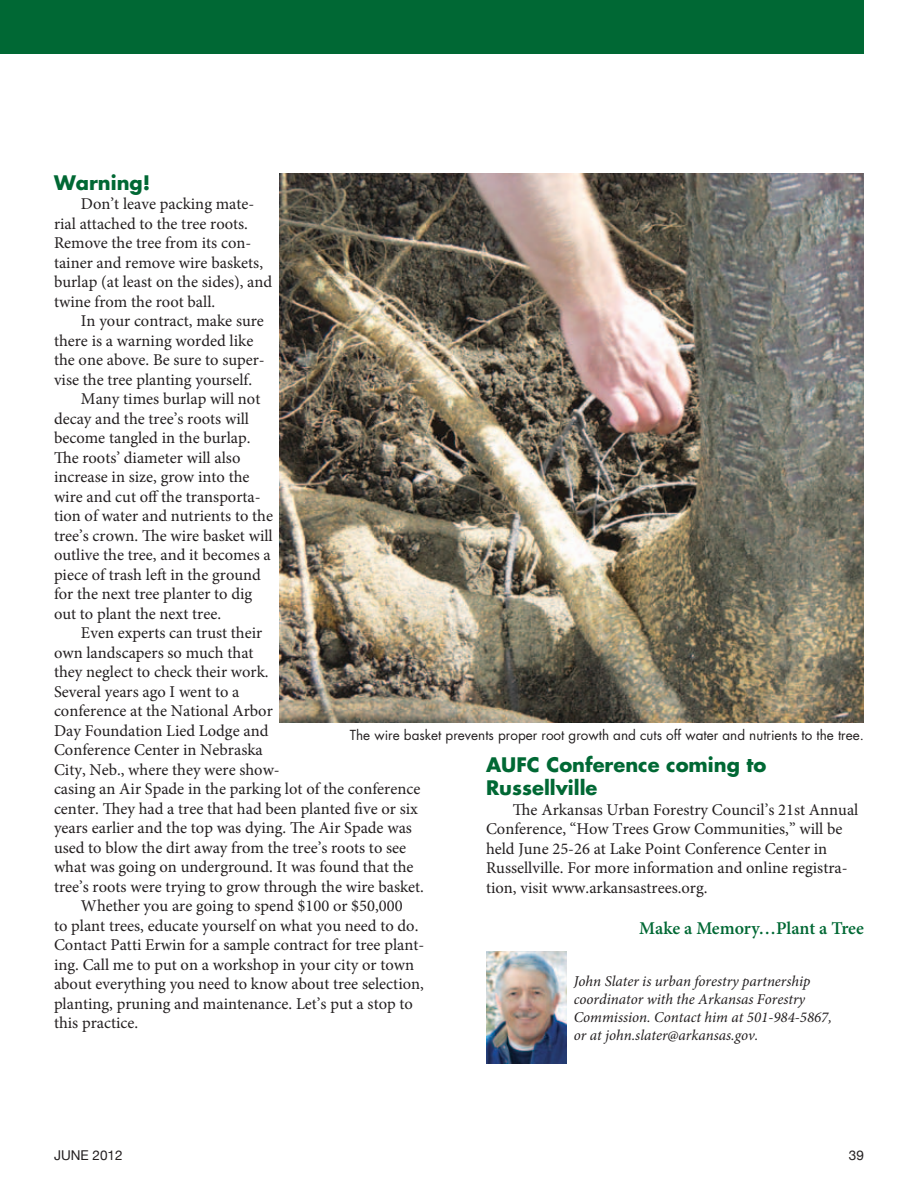
<style>
.page{position:relative;width:918px;height:1188px;background:#fff}
.page>*{position:absolute;margin:0;border:0;box-sizing:border-box;transform-origin:0 0}
.t1{font:700 19.5px/23.4px "Futura";color:#006834}
.t2{font:600 18px "Minion Pro";letter-spacing:-.005em;color:#006834}
.t3{font:16.5px/19.5px "Minion Pro";color:#231f20}
.t4{font:italic 15px/18px "Minion Pro";color:#231f20}
.t5{font:13.5px "Futura";color:#231f20}
.t6{font:13.5px "Helvetica Neue";color:#231f20}
</style>
<div class="page">
<div style="left:0;top:0;width:864px;height:54px;background:#006834"></div>
<img style="left:486px;top:951px;width:81px;height:112px">
<img style="left:280px;top:174px;width:584px;height:548px">
<p class="t1" style="left:54px;top:170px;width:98px">Warning!</p>
<p class="t3" style="left:54px;top:194px;width:220px;text-indent:27px">Don’t leave packing mate&shy;rial attached to the tree roots.<br>Remove the tree from its con&shy;tainer and remove wire baskets, burlap (at least on the sides), and twine from the root ball.</p>
<p class="t3" style="left:81px;top:311px;width:185px">In your contract, make sure</p>
<p class="t3" style="left:54px;top:331px;width:201px">there is a warning worded like</p>
<p class="t3" style="left:54px;top:350px;width:212px">the one above. Be sure to super-</p>
<p class="t3" style="left:54px;top:370px;width:200px">vise the tree planting yourself.</p>
<p class="t3" style="left:81px;top:389px;width:181px">Many times burlap will not</p>
<p class="t3" style="left:54px;top:409px;width:197px">decay and the tree’s roots will</p>
<p class="t3" style="left:54px;top:428px;width:198px">become tangled in the burlap.</p>
<p class="t3" style="left:54px;top:448px;width:188px">The roots’ diameter will also</p>
<p class="t3" style="left:54px;top:467px;width:197px">increase in size, grow into the</p>
<p class="t3" style="left:54px;top:487px;width:208px">wire and cut off the transporta-</p>
<p class="t3" style="left:54px;top:506px;width:221px">tion of water and nutrients to the</p>
<p class="t3" style="left:54px;top:526px;width:220px">tree’s crown. The wire basket will</p>
<p class="t3" style="left:54px;top:545px;width:218px">outlive the tree, and it becomes a</p>
<p class="t3" style="left:54px;top:565px;width:208px">piece of trash left in the ground</p>
<p class="t3" style="left:54px;top:584px;width:200px">for the next tree planter to dig</p>
<p class="t3" style="left:54px;top:604px;width:169px">out to plant the next tree.</p>
<p class="t3" style="left:81px;top:623px;width:183px">Even experts can trust their</p>
<p class="t3" style="left:54px;top:643px;width:201px">own landscapers so much that</p>
<p class="t3" style="left:54px;top:662px;width:216px">they neglect to check their work.</p>
<p class="t3" style="left:54px;top:682px;width:187px">Several years ago I went to a</p>
<p class="t3" style="left:54px;top:701px;width:220px">conference at the National Arbor</p>
<p class="t3" style="left:54px;top:721px;width:216px">Day Foundation Lied Lodge and</p>
<p class="t3" style="left:54px;top:740px;width:210px">Conference Center in Nebraska</p>
<p class="t3" style="left:54px;top:760px;width:227px">City, Neb., where they were show-</p>
<p class="t3" style="left:54px;top:779px;width:368px">casing an Air Spade in the parking lot of the conference</p>
<p class="t3" style="left:54px;top:799px;width:366px">center. They had a tree that had been planted five or six</p>
<p class="t3" style="left:54px;top:818px;width:359px">years earlier and the top was dying. The Air Spade was</p>
<p class="t3" style="left:54px;top:838px;width:354px">used to blow the dirt away from the tree’s roots to see</p>
<p class="t3" style="left:54px;top:857px;width:361px">what was going on underground. It was found that the</p>
<p class="t3" style="left:54px;top:877px;width:372px">tree’s roots were trying to grow through the wire basket.</p>
<p class="t3" style="left:81px;top:896px;width:323px">Whether you are going to spend $100 or $50,000</p>
<p class="t3" style="left:54px;top:916px;width:366px">to plant trees, educate yourself on what you need to do.</p>
<p class="t3" style="left:54px;top:935px;width:372px">Contact Patti Erwin for a sample contract for tree plant-</p>
<p class="t3" style="left:54px;top:955px;width:362px">ing. Call me to put on a workshop in your city or town</p>
<p class="t3" style="left:54px;top:974px;width:371px">about everything you need to know about tree selection,</p>
<p class="t3" style="left:54px;top:994px;width:360px">planting, pruning and maintenance. Let’s put a stop to</p>
<p class="t3" style="left:54px;top:1013px;width:86px">this practice.</p>
<p class="t5" style="left:350px;top:725px;width:516px">The wire basket prevents proper root growth and cuts off water and nutrients to the tree.</p>
<p class="t1" style="left:486px;top:752px;width:282px">AUFC Conference coming to<br>Russellville</p>
<p class="t3" style="left:486px;top:800px;width:374px;text-indent:27px">The Arkansas Urban Forestry Council’s 21st Annual Conference, “How Trees Grow Communities,” will be held June 25-26 at Lake Point Conference Center in Russellville. For more information and online registra&shy;tion, visit www.arkansastrees.org.</p>
<p class="t2" style="left:639px;top:915px;width:226px">Make a Memory…Plant a Tree</p>
<p class="t4" style="left:574px;top:972px;width:260px">John Slater is urban forestry partnership coordinator with the Arkansas Forestry Commission. Contact him at 501-984-5867, or at john.slater@arkansas.gov.</p>
<p class="t6" style="left:54px;top:1148px;width:70px">JUNE 2012</p>
<p class="t6" style="left:849px;top:1148px;width:17px">39</p>
</div>
